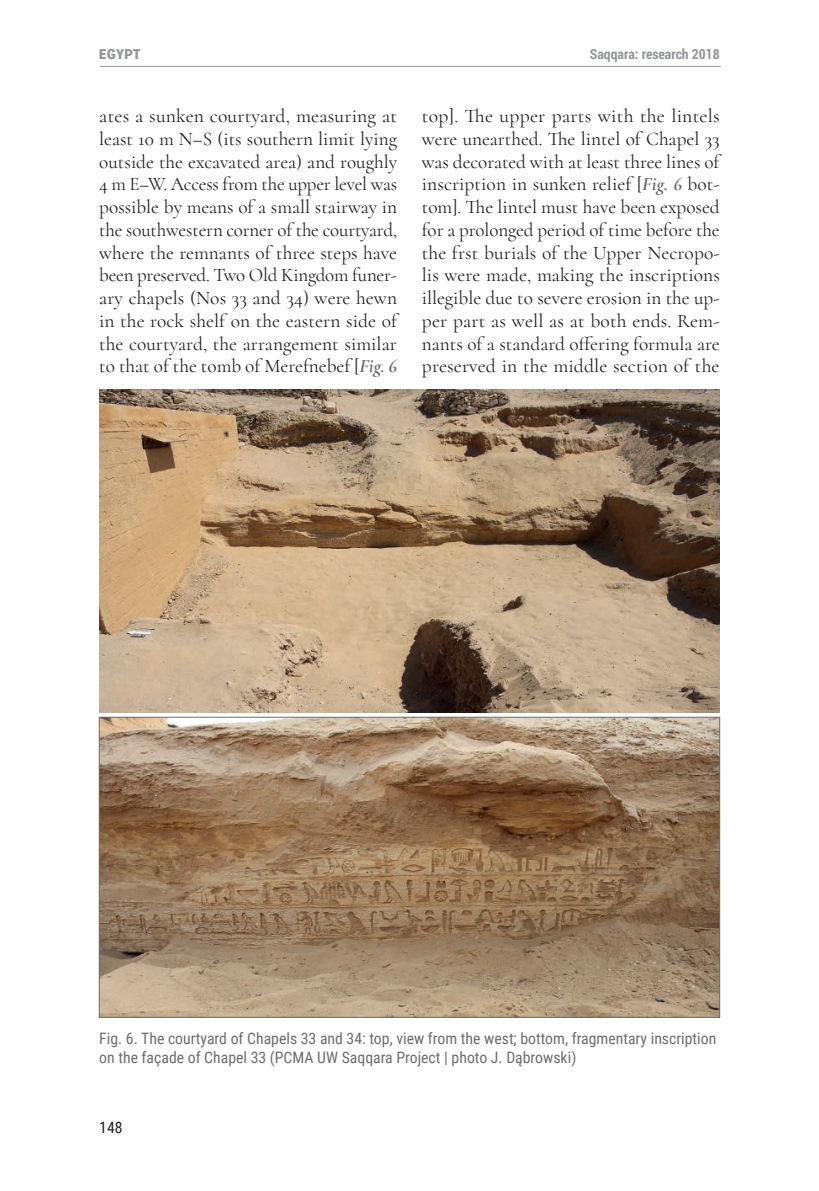
<style>
.page{position:relative;width:819px;height:1191px;background:#fff}
.page>*{position:absolute;margin:0;border:0;box-sizing:border-box;transform-origin:0 0}
.t1{font:19.25px/22.8px "Cormorant";color:#231f20;text-align:justify}
.t2{font:700 17.5px "Roboto Condensed";color:#939598}
.t3{font:15.75px/19.2px "Roboto Condensed";color:#6c6d70}
.t4{font:15.75px "Roboto Condensed";color:#231f20}
.t5{font:700 14px "Roboto Condensed";color:#939598}
.s1{font-weight:700;font-style:italic;color:#6c6d70}
</style>
<div class="page">
<hr style="left:100px;top:66px;width:620px;height:1px;background:#939598">
<img style="left:100px;top:389px;width:619px;height:323px">
<img style="left:101px;top:719px;width:617px;height:296px">
<p class="t2" style="left:99px;top:40px;width:44px">EGYPT</p>
<p class="t5" style="left:590px;top:44px;width:131px">Saqqara: research 2018</p>
<p class="t1" style="left:99px;top:104px;width:299px">ates a sunken courtyard, measuring at least 10 m N–S (its southern limit lying outside the excavated area) and roughly 4 m E–W. Access from the upper level was possible by means of a small stairway in the southwestern corner of the courtyard, where the remnants of three steps have been preserved. Two Old Kingdom funer&shy;ary chapels (Nos 33 and 34) were hewn in the rock shelf on the eastern side of the courtyard, the arrangement similar to that of the tomb of Merefnebef [<span class="s1">Fig. 6</span></p>
<p class="t1" style="left:422px;top:104px;width:299px">top]. The upper parts with the lintels were unearthed. The lintel of Chapel 33 was decorated with at least three lines of inscription in sunken relief [<span class="s1">Fig. 6</span> bot&shy;tom]. The lintel must have been exposed for a prolonged period of time before the the frst burials of the Upper Necropo&shy;lis were made, making the inscriptions illegible due to severe erosion in the up&shy;per part as well as at both ends. Rem&shy;nants of a standard offering formula are preserved in the middle section of the</p>
<p class="t3" style="left:99px;top:1028px;width:618px">Fig. 6. The courtyard of Chapels 33 and 34: top, view from the west; bottom, fragmentary inscription on the façade of Chapel 33 (PCMA UW Saqqara Project | photo J. Dąbrowski)</p>
<p class="t4" style="left:99px;top:1116px;width:25px">148</p>
</div>
